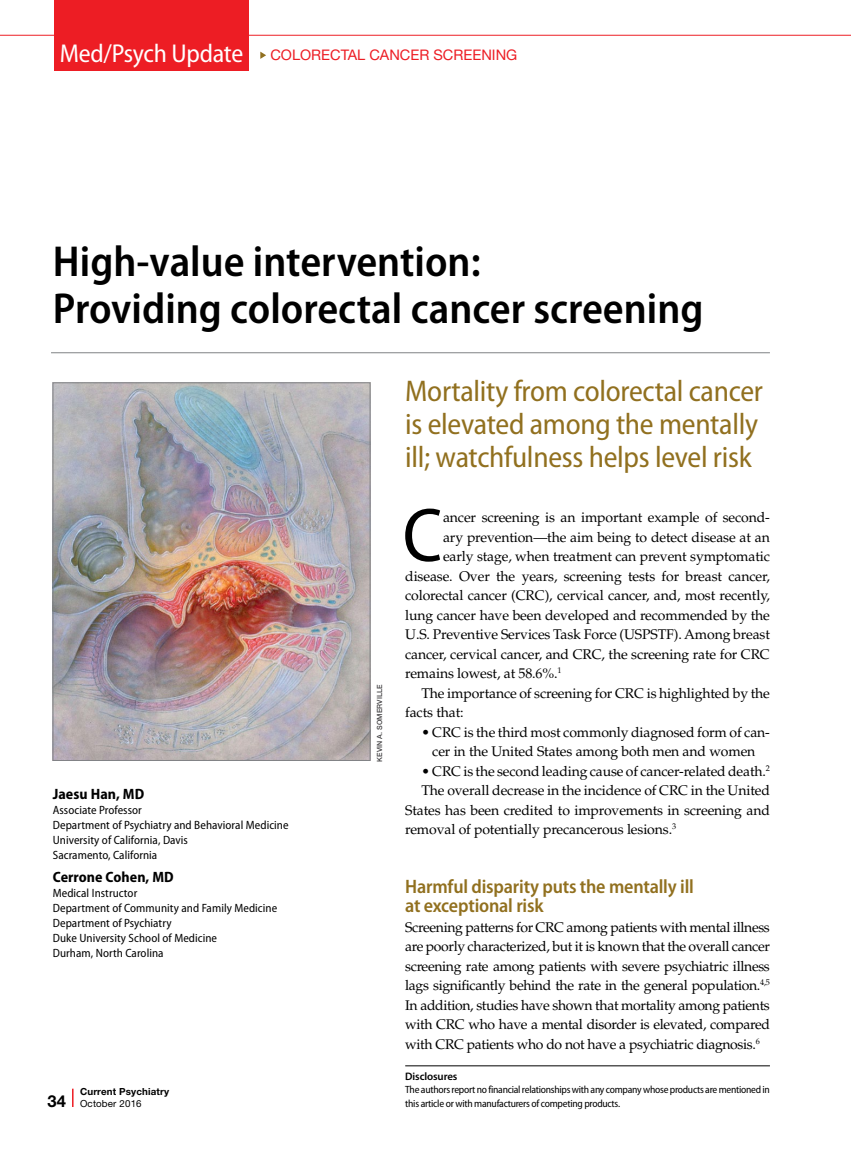
<style>
.page{position:relative;width:851px;height:1161px;background:#fff}
.page>*{position:absolute;margin:0;border:0;box-sizing:border-box;transform-origin:0 0}
.body_dropcap{font:semi-condensed 76.8px "Myriad Pro";color:#000}
.t1{font:600 semi-condensed 43.5px/46.5px "Myriad Pro";color:#000}
.abstract{font:semi-condensed 30px/33px "Myriad Pro";letter-spacing:-.01em;color:#91701f}
.t2{font:semi-condensed 25.8px "Myriad Pro";letter-spacing:-.01em;color:#fff}
.sub2{font:600 semi-condensed 19.5px/19.5px "Myriad Pro";letter-spacing:-.01em;color:#91701f}
.bbody_byline{font:700 semi-condensed 15px "Myriad Pro";letter-spacing:.005em;color:#000}
.t3{font:14.55px "Helvetica Neue LT Std";color:#ed1d24}
.body{font:14.1px/19.5px "Palatino LT Std";letter-spacing:-.01em;color:#000;text-align:center}
.body_dropcap-2{font:14.1px "Palatino LT Std";letter-spacing:-.01em;color:#000}
.body_indent{font:14.1px/19.5px "Palatino LT Std";letter-spacing:-.01em;color:#000}
.body_af{font:semi-condensed 12px "Myriad Pro";letter-spacing:.005em;color:#000}
.bbody_disclosure{font:600 10.8px "Myriad Pro";letter-spacing:-.01em;color:#000}
.disclosure{font:semi-condensed 10.5px/13.5px "Myriad Pro";letter-spacing:-.025em;color:#000}
.t4{font:700 9.75px/12px "Helvetica Neue LT Std";letter-spacing:.015em;color:#000}
.t5{font:500 7.2px "Helvetica Neue LT Std";letter-spacing:.01em;color:#414042}
.s1{font-size:16.5px}
.s2{font-weight:400}
</style>
<div class="page">
<hr style="left:51px;top:353px;width:719px;height:1px;background:#808285">
<svg style="left:72px;top:1089px;width:2px;height:18px"></svg>
<svg style="left:260px;top:52px;width:6px;height:7px"></svg>
<hr style="left:0;top:35px;width:850px;height:1px;background:#ed1d24">
<div style="left:54px;top:0;width:194px;height:71px;background:#ed1d24"></div>
<img style="left:55px;top:385px;width:313px;height:374px">
<div style="left:53px;top:383px;width:317px;height:378px;border:1px solid #808285"></div>
<hr style="left:405px;top:1066px;width:365px;height:1px;background:#000">
<p class="t2" style="left:60px;top:38px;width:185px">Med/Psych Update</p>
<p class="t3" style="left:270px;top:47px;width:248px">COLORECTAL CANCER SCREENING</p>
<p class="t1" style="left:53px;top:238px;width:652px">High-value intervention:<br>Providing colorectal cancer screening</p>
<p class="bbody_byline" style="left:53px;top:784px;width:93px">Jaesu Han, MD</p>
<p class="body_af" style="left:53px;top:802px;width:91px">Associate Professor</p>
<p class="body_af" style="left:53px;top:817px;width:237px">Department of Psychiatry and Behavioral Medicine</p>
<p class="body_af" style="left:53px;top:832px;width:137px">University of California, Davis</p>
<p class="body_af" style="left:53px;top:847px;width:106px">Sacramento, California</p>
<p class="bbody_byline" style="left:53px;top:868px;width:122px">Cerrone Cohen, MD</p>
<p class="body_af" style="left:53px;top:886px;width:86px">Medical Instructor</p>
<p class="body_af" style="left:53px;top:901px;width:226px">Department of Community and Family Medicine</p>
<p class="body_af" style="left:53px;top:916px;width:120px">Department of Psychiatry</p>
<p class="body_af" style="left:53px;top:931px;width:166px">Duke University School of Medicine</p>
<p class="body_af" style="left:53px;top:946px;width:112px">Durham, North Carolina</p>
<p class="t4" style="left:47px;top:1085px;width:123px;text-indent:33px">Current Psychiatry<br><span class="s1">34</span> <span class="s2">October 2016</span></p>
<p class="t5" style="left:375px;top:762px;width:79px;rotate:-90deg">KEVIN A. SOMERVILLE</p>
<p class="abstract" style="left:405px;top:374px;width:359px">Mortality from colorectal cancer is elevated among the mentally ill; watchfulness helps level risk</p>
<p class="body_dropcap" style="left:402px;top:488px;width:41px">C</p>
<p class="body_dropcap-2" style="left:443px;top:509px;width:328px">ancer screening is an important example of second-</p>
<p class="body_dropcap-2" style="left:443px;top:528px;width:328px">ary prevention—the aim being to detect disease at an</p>
<p class="body_dropcap-2" style="left:443px;top:548px;width:328px">early stage, when treatment can prevent symptomatic</p>
<p class="body_dropcap-2" style="left:405px;top:567px;width:366px">disease. Over the years, screening tests for breast cancer,</p>
<p class="body_dropcap-2" style="left:405px;top:587px;width:366px">colorectal cancer (CRC), cervical cancer, and, most recently,</p>
<p class="body_dropcap-2" style="left:405px;top:606px;width:366px">lung cancer have been developed and recommended by the</p>
<p class="body_dropcap-2" style="left:405px;top:626px;width:366px">U.S. Preventive Services Task Force (USPSTF). Among breast</p>
<p class="body_dropcap-2" style="left:405px;top:645px;width:366px">cancer, cervical cancer, and CRC, the screening rate for CRC</p>
<p class="body_dropcap-2" style="left:405px;top:665px;width:158px">remains lowest, at 58.6%.<sup>1</sup></p>
<p class="body_indent" style="left:405px;top:683px;width:366px;text-indent:16px">The importance of screening for CRC is highlighted by the facts that:</p>
<p class="body" style="left:421px;top:722px;width:350px">• CRC is the third most commonly diagnosed form of can&shy;cer in the United States among both men and women</p>
<p class="body" style="left:421px;top:761px;width:350px">• CRC is the second leading cause of cancer-related death.<sup>2</sup></p>
<p class="body_indent" style="left:405px;top:781px;width:366px;text-align:justify;text-indent:16px">The overall decrease in the incidence of CRC in the United States has been credited to improvements in screening and removal of potentially precancerous lesions.<sup>3</sup></p>
<p class="sub2" style="left:405px;top:876px;width:290px">Harmful disparity puts the mentally ill at exceptional risk</p>
<p class="body" style="left:405px;top:917px;width:366px;text-align:justify">Screening patterns for CRC among patients with mental illness are poorly characterized, but it is known that the overall cancer screening rate among patients with severe psychiatric illness lags significantly behind the rate in the general population.<sup>4,5<br></sup>In addition, studies have shown that mortality among patients with CRC who have a mental disorder is elevated, compared with CRC patients who do not have a psychiatric diagnosis.<sup>6</sup></p>
<p class="bbody_disclosure" style="left:405px;top:1069px;width:54px">Disclosures</p>
<p class="disclosure" style="left:405px;top:1083px;width:366px">The authors report no financial relationships with any company whose products are mentioned in this article or with manufacturers of competing products.</p>
</div>
